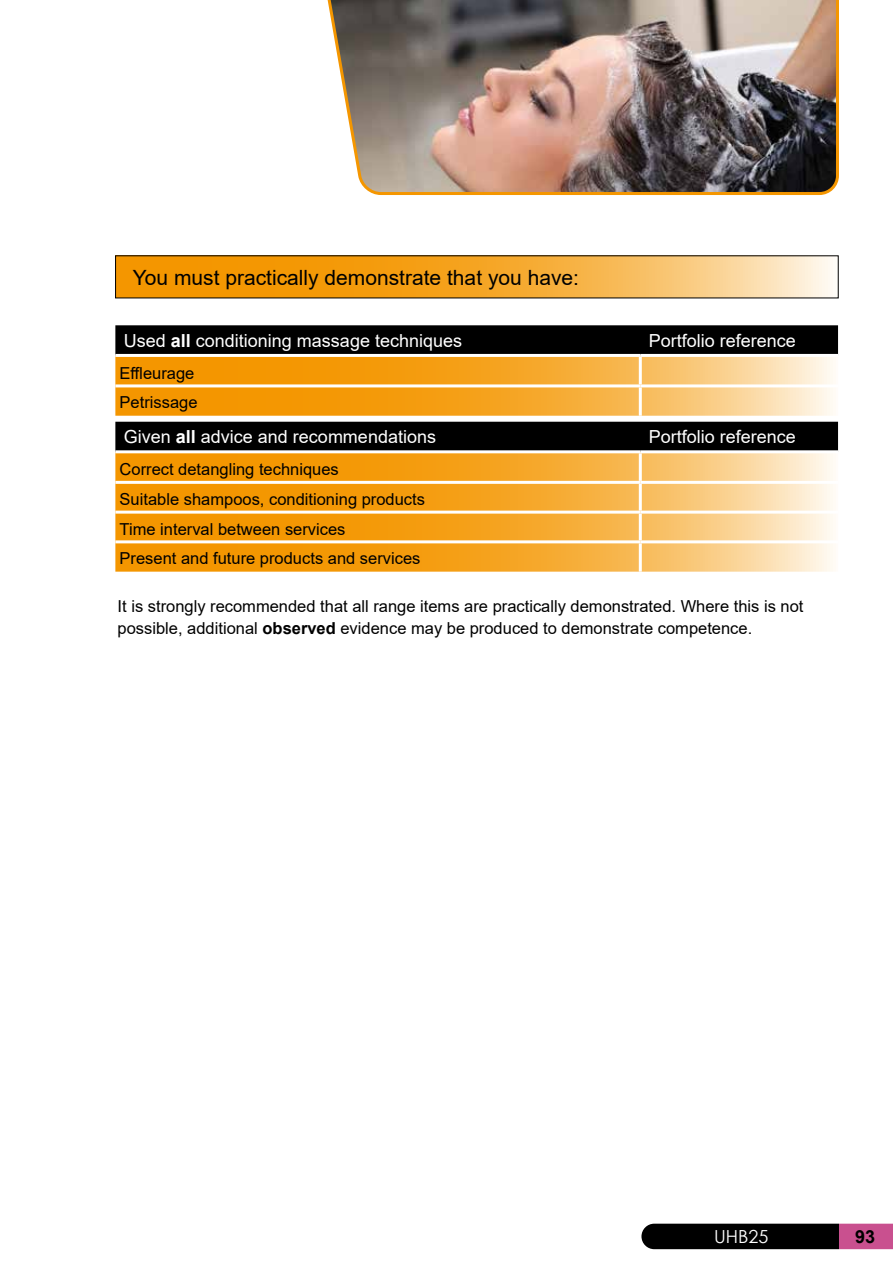
<style>
.page{position:relative;width:893px;height:1263px;background:#fff}
.page>*{position:absolute;margin:0;border:0;box-sizing:border-box;transform-origin:0 0}
.t1{font:21px "Arial";color:#000}
.t2{font:18px "Arial";color:#fff}
.t3{font:18px "Century Gothic";color:#fff}
.t4{font:700 18px "Arial";color:#000}
.t5{font:16.5px/29.7px "Arial";color:#000}
.s1{font-weight:700}
</style>
<div class="page">
<svg style="left:117px;top:258px;width:716px;height:38px;background:#f6b03f"></svg>
<img style="left:327px;top:0;width:512px;height:195px">
<svg style="left:641px;top:1224px;width:252px;height:25px;background:#2e1421"></svg>
<svg style="left:115px;top:325px;width:723px;height:91px;background:#a37428"></svg>
<hr style="left:639px;top:357px;width:3px;height:27px;background:#fff">
<hr style="left:115px;top:384px;width:525px;height:3px;background:#fff">
<hr style="left:640px;top:384px;width:198px;height:3px;background:#fff">
<hr style="left:639px;top:387px;width:3px;height:29px;background:#fff">
<hr style="left:640px;top:354px;width:198px;height:3px;background:#fff">
<hr style="left:115px;top:354px;width:525px;height:3px;background:#fff">
<div style="left:115px;top:422px;width:723px;height:28px;background:#000"></div>
<svg style="left:115px;top:453px;width:718px;height:119px;background:#f6ae3c"></svg>
<hr style="left:639px;top:453px;width:3px;height:28px;background:#fff">
<hr style="left:115px;top:481px;width:525px;height:3px;background:#fff">
<hr style="left:640px;top:481px;width:198px;height:3px;background:#fff">
<hr style="left:639px;top:484px;width:3px;height:27px;background:#fff">
<hr style="left:115px;top:511px;width:525px;height:3px;background:#fff">
<hr style="left:640px;top:511px;width:198px;height:3px;background:#fff">
<hr style="left:639px;top:514px;width:3px;height:26px;background:#fff">
<hr style="left:115px;top:540px;width:525px;height:3px;background:#fff">
<hr style="left:640px;top:540px;width:198px;height:3px;background:#fff">
<hr style="left:639px;top:543px;width:3px;height:29px;background:#fff">
<p class="t1" style="left:133px;top:263px;width:448px">You must practically demonstrate that you have:</p>
<p class="t2" style="left:124px;top:328px;width:340px">Used <span class="s1">all</span> conditioning massage techniques</p>
<p class="t2" style="left:649px;top:328px;width:149px">Portfolio reference</p>
<p class="t5" style="left:120px;top:358px;width:79px">Effleurage<br>Petrissage</p>
<p class="t2" style="left:124px;top:425px;width:314px">Given <span class="s1">all</span> advice and recommendations</p>
<p class="t2" style="left:649px;top:425px;width:149px">Portfolio reference</p>
<p class="t5" style="left:120px;top:454px;width:307px">Correct detangling techniques<br>Suitable shampoos, conditioning products Time interval between services<br>Present and future products and services</p>
<p class="t5" style="left:118px;top:594px;width:687px;line-height:22.5px">It is strongly recommended that all range items are practically demonstrated. Where this is not possible, additional <span class="s1">observed</span> evidence may be produced to demonstrate competence.</p>
<p class="t3" style="left:714px;top:1223px;width:56px">UHB25</p>
<p class="t4" style="left:855px;top:1224px;width:22px">93</p>
</div>
